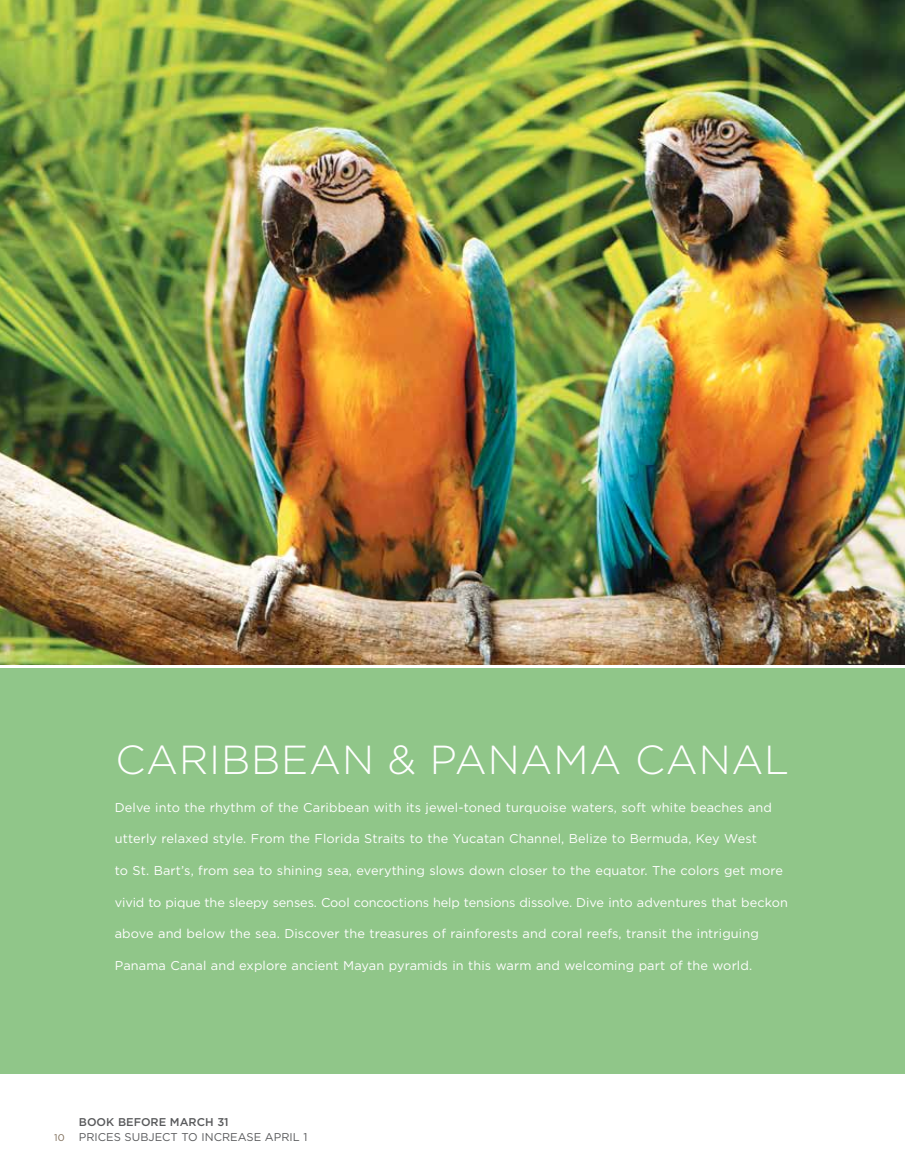
<style>
.page{position:relative;width:905px;height:1175px;background:#fff}
.page>*{position:absolute;margin:0;border:0;box-sizing:border-box;transform-origin:0 0}
.t1{font:300 40.5px "Gotham";letter-spacing:.02em;color:#fff}
.t2{font:12.75px "Gotham";letter-spacing:.01em;color:#fff}
.t3{font:12.75px "Gotham";letter-spacing:-.01em;color:#fff}
.t4{font:11.25px "Gotham";color:#58595b}
.t5{font:500 11.25px "Gotham";color:#58595b}
.t6{font:9.75px "Gotham";color:#7c6a55}
</style>
<div class="page">
<div style="left:0;top:668px;width:904px;height:405px;background:#90c689"></div>
<img style="left:0;top:0;width:904px;height:664px">
<h1 class="t1" style="left:116px;top:737px;width:372px">CARIBBEAN &amp; PANA</h1>
<h1 class="t1" style="left:553px;top:737px;width:114px">MA CANA</h1>
<h1 class="t1" style="left:764px;top:737px;width:27px">L</h1>
<p class="t2" style="left:115px;top:800px;width:658px">Delve into the rhythm of the Caribbean with its jewel-toned turquoise waters, soft white beaches and</p>
<p class="t2" style="left:115px;top:832px;width:643px">utterly relaxed style. From the Florida Straits to the Yucatan Channel, Belize to Bermuda, Key West</p>
<p class="t2" style="left:115px;top:863px;width:669px">to St. Bart’s, from sea to shining sea, everything slows down closer to the equator. The colors get more</p>
<p class="t3" style="left:115px;top:895px;width:674px">vivid to pique the sleepy senses. Cool concoctions help tensions dissolve. Dive into adventures that beckon</p>
<p class="t2" style="left:115px;top:926px;width:645px">above and below the sea. Discover the treasures of rainforests and coral reefs, transit the intriguing</p>
<p class="t2" style="left:115px;top:958px;width:639px">Panama Canal and explore ancient Mayan pyramids in this warm and welcoming part of the world.</p>
<p class="t5" style="left:79px;top:1115px;width:151px">BOOK BEFORE MARCH 31</p>
<p class="t6" style="left:54px;top:1132px;width:12px">10</p>
<p class="t4" style="left:79px;top:1131px;width:230px">prices subject to increase april 1</p>
</div>
